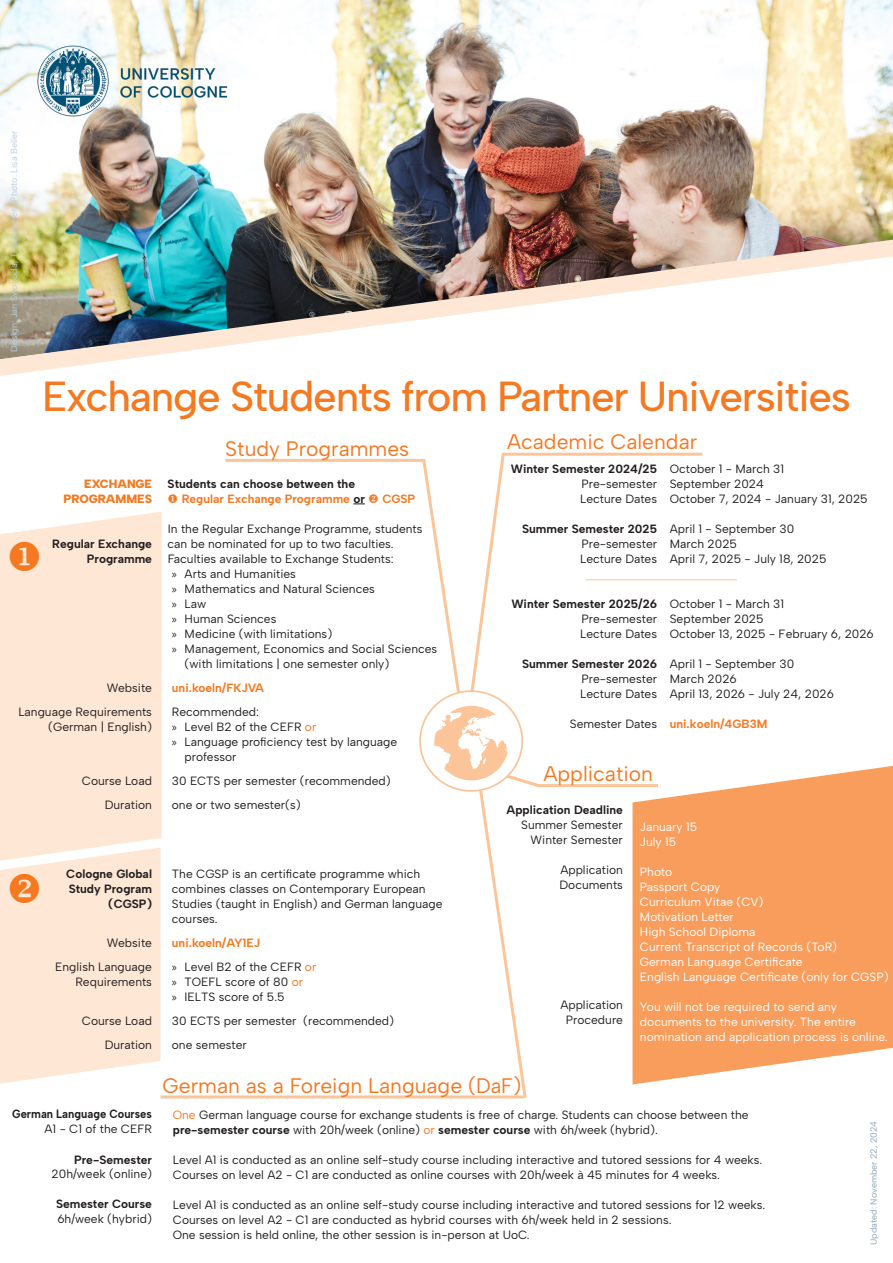
<style>
.page{position:relative;width:893px;height:1263px;background:#fff}
.page>*{position:absolute;margin:0;border:0;box-sizing:border-box;transform-origin:0 0}
.t1{font:500 42px "Albert Sans";letter-spacing:-.03em;color:#f47921}
.t2{font:21px "Albert Sans";color:#f47921}
.t3{font:12px/15px "Albert Sans";color:#231f20}
.t4{font:12px "Albert Sans";color:#fff}
.t5{font:700 12px/15px "Albert Sans";color:#231f20;text-align:right}
.t6{font:700 12px "Albert Sans";color:#f47921}
.t7{font:700 12px "Albert Sans";color:#231f20;scale:.93 1}
.t8{font:900 12px "Albert Sans";color:#f47921}
.t9{font:9px "Albert Sans";color:#bdcfdd}
.t10{font:9px "Albert Sans";color:#8ca5b5}
.s1{color:#231f20}
.s2{font-family:"Myriad Pro"}
.s3{color:#f47921}
.s4{font-weight:400}
.s5{font-weight:700}
</style>
<div class="page">
<svg style="left:632px;top:766px;width:261px;height:318px;background:#f8a86d"></svg>
<img style="left:0;top:0;width:893px;height:240px">
<hr style="left:225px;top:459px;width:200px;height:3px;background:#fcc599">
<img style="left:0;top:240px;width:893px;height:136px">
<div style="left:0;top:512px;width:162px;height:335px;background:#fee7d4"></div>
<svg style="left:353px;top:504px;width:12px;height:1px"></svg>
<hr style="left:538px;top:784px;width:120px;height:3px;background:#fcc599">
<svg style="left:420px;top:452px;width:123px;height:647px"></svg>
<hr style="left:161px;top:1095px;width:363px;height:3px;background:#fcc599">
<hr style="left:503px;top:453px;width:199px;height:3px;background:#fcc599">
<hr style="left:586px;top:579px;width:151px;height:1px;background:#fcc599">
<img style="left:26px;top:34px;width:212px;height:94px">
<svg style="left:10px;top:541px;width:29px;height:30px"></svg>
<svg style="left:0;top:847px;width:161px;height:236px;background:#fee8d7"></svg>
<p class="t9" style="left:8px;top:352px;width:223px;rotate:-90deg">Design: Jan Swoboda, Tina Riemer Photo: Lisa Beller</p>
<p class="t1" style="left:42px;top:371px;width:810px">Exchange Students from Partner Universities</p>
<p class="t8" style="left:84px;top:476px;width:70px">EXCHANGE</p>
<p class="t8" style="left:63px;top:491px;width:90px">PROGRAMMES</p>
<p class="t5" style="left:52px;top:536px;width:101px">Regular Exchange</p>
<p class="t5" style="left:87px;top:551px;width:67px">Programme</p>
<p class="t3" style="left:107px;top:680px;width:47px">Website</p>
<p class="t3" style="left:18px;top:704px;width:135px">Language Requirements</p>
<p class="t3" style="left:48px;top:719px;width:105px">(German | English)</p>
<p class="t3" style="left:82px;top:773px;width:72px">Course Load</p>
<p class="t3" style="left:105px;top:797px;width:49px">Duration</p>
<p class="t5" style="left:66px;top:866px;width:87px">Cologne Global</p>
<p class="t5" style="left:69px;top:881px;width:85px">Study Program</p>
<p class="t5" style="left:108px;top:896px;width:45px">(CGSP)</p>
<p class="t3" style="left:107px;top:935px;width:47px">Website</p>
<p class="t3" style="left:55px;top:959px;width:98px">English Language</p>
<p class="t3" style="left:75px;top:974px;width:78px">Requirements</p>
<p class="t3" style="left:82px;top:1013px;width:72px">Course Load</p>
<p class="t3" style="left:105px;top:1037px;width:49px">Duration</p>
<p class="t7" style="left:12px;top:1106px;width:152px">German Language Courses</p>
<p class="t3" style="left:45px;top:1121px;width:109px">A1 - C1 of the CEFR</p>
<p class="t5" style="left:74px;top:1152px;width:79px">Pre-Semester</p>
<p class="t3" style="left:52px;top:1166px;width:102px">20h/week (online)</p>
<p class="t5" style="left:56px;top:1196px;width:98px">Semester Course</p>
<p class="t3" style="left:57px;top:1211px;width:96px">6h/week (hybrid)</p>
<p class="t2" style="left:225px;top:436px;width:186px">Study Programmes</p>
<p class="t5" style="left:168px;top:476px;width:189px">Students can choose between the</p>
<p class="t6" style="left:168px;top:491px;width:249px">◆ Regular Exchange Programme <span class="s1">or</span> ❖ CGSP</p>
<p class="t3" style="left:168px;top:521px;width:256px">In the Regular Exchange Programme, students can be nominated for up to two faculties.</p>
<p class="t3" style="left:168px;top:551px;width:227px">Faculties available to Exchange Students:</p>
<p class="t3" style="left:172px;top:566px;width:126px"><span class="s2">»</span> Arts and Humanities</p>
<p class="t3" style="left:172px;top:581px;width:204px"><span class="s2">»</span> Mathematics and Natural Sciences</p>
<p class="t3" style="left:172px;top:596px;width:36px"><span class="s2">»</span> Law</p>
<p class="t3" style="left:172px;top:611px;width:106px"><span class="s2">»</span> Human Sciences</p>
<p class="t3" style="left:172px;top:626px;width:162px"><span class="s2">»</span> Medicine (with limitations)</p>
<p class="t3" style="left:185px;top:641px;width:254px;text-indent:-13px"><span class="s2">»</span> Management, Economics and Social Sciences (with limitations | one semester only)</p>
<p class="t6" style="left:172px;top:680px;width:94px">uni.koeln/FKJVA</p>
<p class="t3" style="left:172px;top:704px;width:89px">Recommended:</p>
<p class="t3" style="left:172px;top:719px;width:146px"><span class="s2">»</span> Level B2 of the CEFR <span class="s3">or</span></p>
<p class="t3" style="left:185px;top:734px;width:214px;text-indent:-13px"><span class="s2">»</span> Language proficiency test by language professor</p>
<p class="t3" style="left:172px;top:773px;width:220px">30 ECTS per semester (recommended)</p>
<p class="t3" style="left:172px;top:797px;width:130px">one or two semester(s)</p>
<p class="t3" style="left:172px;top:866px;width:272px">The CGSP is an certificate programme which combines classes on Contemporary European Studies (taught in English) and German language courses.</p>
<p class="t6" style="left:172px;top:935px;width:90px">uni.koeln/AY1EJ</p>
<p class="t3" style="left:172px;top:959px;width:146px"><span class="s2">»</span> Level B2 of the CEFR <span class="s3">or</span></p>
<p class="t3" style="left:172px;top:974px;width:133px"><span class="s2">»</span> TOEFL score of 80 <span class="s3">or</span></p>
<p class="t3" style="left:172px;top:989px;width:114px"><span class="s2">»</span> IELTS score of 5.5</p>
<p class="t3" style="left:172px;top:1013px;width:224px">30 ECTS per semester (recommended)</p>
<p class="t3" style="left:172px;top:1037px;width:76px">one semester</p>
<p class="t2" style="left:507px;top:429px;width:192px">Academic Calendar</p>
<p class="t3" style="left:670px;top:461px;width:116px">October 1 - March 31</p>
<p class="t3" style="left:670px;top:476px;width:96px">September 2024</p>
<p class="t3" style="left:670px;top:491px;width:200px">October 7, 2024 - January 31, 2025</p>
<p class="t3" style="left:670px;top:521px;width:126px">April 1 - September 30</p>
<p class="t3" style="left:670px;top:536px;width:69px">March 2025</p>
<p class="t3" style="left:670px;top:551px;width:158px">April 7, 2025 - July 18, 2025</p>
<p class="t3" style="left:670px;top:596px;width:116px">October 1 - March 31</p>
<p class="t3" style="left:670px;top:611px;width:95px">September 2025</p>
<p class="t3" style="left:670px;top:626px;width:206px">October 13, 2025 - February 6, 2026</p>
<p class="t3" style="left:670px;top:656px;width:126px">April 1 - September 30</p>
<p class="t3" style="left:670px;top:671px;width:69px">March 2026</p>
<p class="t3" style="left:670px;top:686px;width:166px">April 13, 2026 - July 24, 2026</p>
<p class="t6" style="left:670px;top:716px;width:99px">uni.koeln/4GB3M</p>
<p class="t5" style="left:511px;top:462px;width:148px">Winter Semester 2024/25</p>
<p class="t3" style="left:581px;top:477px;width:77px">Pre-semester</p>
<p class="t3" style="left:580px;top:492px;width:78px">Lecture Dates</p>
<p class="t5" style="left:522px;top:522px;width:137px">Summer Semester 2025</p>
<p class="t3" style="left:581px;top:537px;width:77px">Pre-semester</p>
<p class="t3" style="left:580px;top:552px;width:78px">Lecture Dates</p>
<p class="t5" style="left:511px;top:597px;width:147px">Winter Semester 2025/26</p>
<p class="t3" style="left:581px;top:612px;width:77px">Pre-semester</p>
<p class="t3" style="left:580px;top:627px;width:78px">Lecture Dates</p>
<p class="t5" style="left:522px;top:657px;width:136px">Summer Semester 2026</p>
<p class="t3" style="left:581px;top:672px;width:77px">Pre-semester</p>
<p class="t3" style="left:580px;top:687px;width:78px">Lecture Dates</p>
<p class="t3" style="left:570px;top:717px;width:89px">Semester Dates</p>
<p class="t2" style="left:543px;top:761px;width:111px">Application</p>
<p class="t5" style="left:506px;top:802px;width:118px">Application Deadline<br><span class="s4">Summer Semester</span></p>
<p class="t3" style="left:531px;top:832px;width:94px">Winter Semester</p>
<p class="t3" style="left:560px;top:862px;width:64px">Application</p>
<p class="t3" style="left:559px;top:877px;width:65px">Documents</p>
<p class="t3" style="left:560px;top:997px;width:64px">Application</p>
<p class="t3" style="left:566px;top:1012px;width:59px">Procedure</p>
<p class="t4" style="left:640px;top:820px;width:59px">January 15</p>
<p class="t4" style="left:640px;top:835px;width:38px">July 15</p>
<p class="t4" style="left:640px;top:865px;width:34px">Photo</p>
<p class="t4" style="left:640px;top:880px;width:82px">Passport Copy</p>
<p class="t4" style="left:640px;top:895px;width:125px">Curriculum Vitae (CV)</p>
<p class="t4" style="left:640px;top:910px;width:95px">Motivation Letter</p>
<p class="t4" style="left:640px;top:925px;width:117px">High School Diploma</p>
<p class="t4" style="left:640px;top:940px;width:199px">Current Transcript of Records (ToR)</p>
<p class="t4" style="left:640px;top:955px;width:164px">German Language Certificate</p>
<p class="t4" style="left:640px;top:970px;width:250px">English Language Certificate (only for CGSP)</p>
<p class="t4" style="left:640px;top:1000px;width:198px">You will not be required to send any</p>
<p class="t4" style="left:640px;top:1015px;width:217px">documents to the university. The entire</p>
<p class="t4" style="left:640px;top:1030px;width:249px">nomination and application process is online.</p>
<p class="t2" style="left:163px;top:1072px;width:360px">German as a Foreign Language (DaF)</p>
<p class="t3" style="left:173px;top:1108px;width:577px"><span class="s3">One</span> German language course for exchange students is free of charge. Students can choose between the</p>
<p class="t3" style="left:173px;top:1123px;width:486px"><span class="s5">pre-semester course</span> with 20h/week (online) <span class="s3">or</span> <span class="s5">semester course</span> with 6h/week (hybrid).</p>
<p class="t3" style="left:173px;top:1153px;width:591px">Level A1 is conducted as an online self-study course including interactive and tutored sessions for 4 weeks.</p>
<p class="t3" style="left:173px;top:1168px;width:549px">Courses on level A2 - C1 are conducted as online courses with 20h/week à 45 minutes for 4 weeks.</p>
<p class="t3" style="left:173px;top:1198px;width:594px">Level A1 is conducted as an online self-study course including interactive and tutored sessions for 12 weeks.</p>
<p class="t3" style="left:173px;top:1213px;width:500px">Courses on level A2 - C1 are conducted as hybrid courses with 6h/week held in 2 sessions.</p>
<p class="t3" style="left:173px;top:1228px;width:358px">One session is held online, the other session is in-person at UoC.</p>
<p class="t10" style="left:868px;top:1245px;width:126px;rotate:-90deg">Updated: November 22, 2024</p>
</div>
